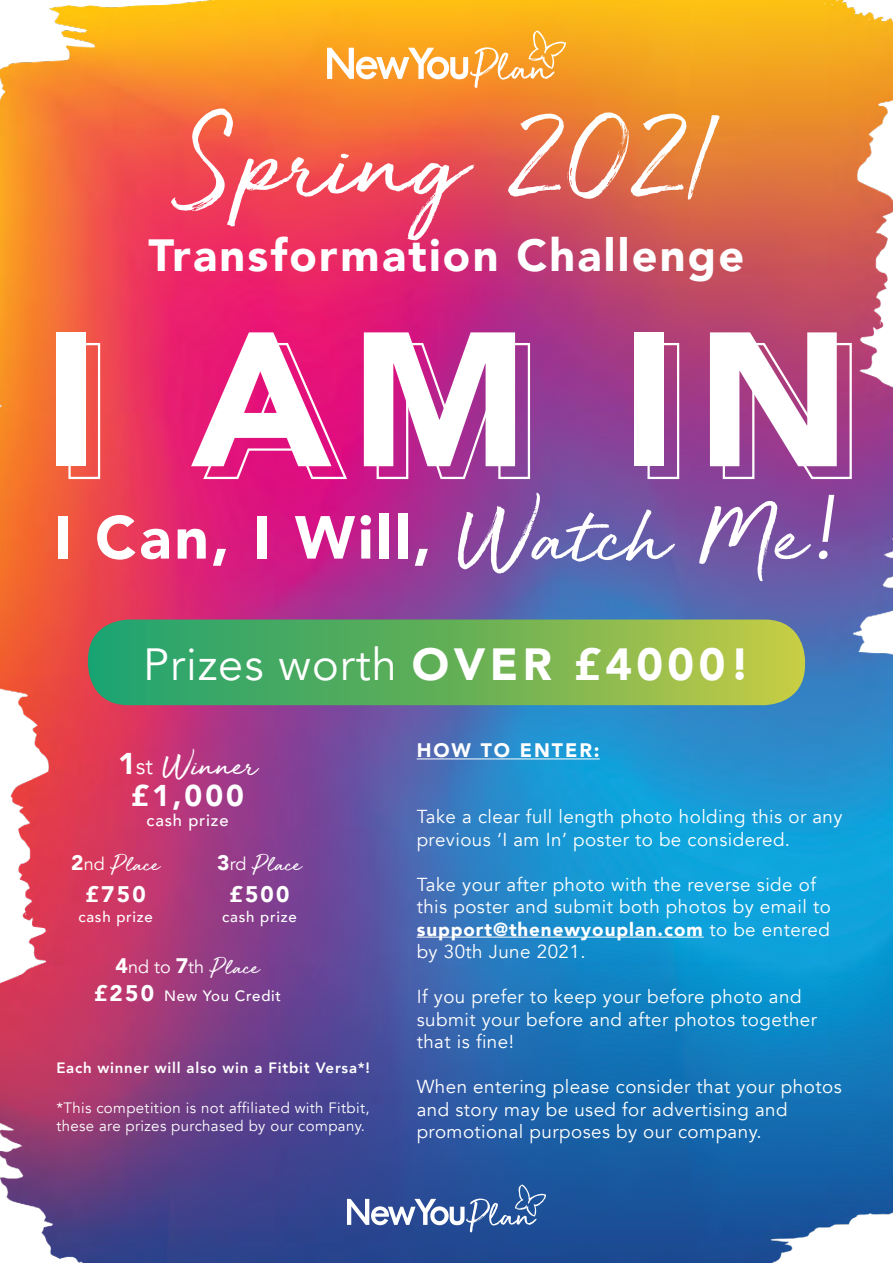
<style>
.page{position:relative;width:893px;height:1263px;background:#fff}
.page>*{position:absolute;margin:0;border:0;box-sizing:border-box;transform-origin:0 0}
.t1{font:900 189px "Avenir";color:#fff}
.t2{font:120px "Golden Plains";color:#fff}
.t3{font:900 60px "Avenir";letter-spacing:.05em;color:#fff}
.t4{font:900 45px "Avenir";letter-spacing:.05em;color:#fff}
.t5{font:45px "Avenir";letter-spacing:.025em;color:#fff}
.t6{font:34.5px "Golden Plains";color:#fff}
.t7{font:900 30px "Avenir";color:#fff}
.t8{font:24px "Golden Plains";color:#fff}
.t9{font:900 22.5px "Avenir";letter-spacing:.1em;color:#fff}
.t10{font:900 19.5px "Avenir";letter-spacing:.1em;color:#fff}
.t11{font:18.75px/22.5px "Avenir";letter-spacing:.025em;color:#fff}
.t12{font:18px "Avenir";color:#fff}
.t13{font:500 16.5px "Avenir";letter-spacing:.05em;color:#fff}
.t14{font:15px/18px "Avenir";letter-spacing:.025em;color:#fff}
.t15{font:800 15px "Avenir";letter-spacing:.05em;color:#fff}
.t16{font:500 15px "Avenir";letter-spacing:.05em;color:#fff}
.s1{font-family:"Golden Plains";font-weight:400;font-size:90px}
.s2{font-weight:300;font-style:italic;font-size:90px}
.s3{font-weight:900}
.s4{font-family:"Avenir";font-weight:900;font-size:30px}
.s5{font-family:"Avenir";font-size:22.5px}
.s6{font-family:"Avenir";font-weight:900;font-size:21px}
.s7{font-family:"Avenir";font-size:18px}
.s8{font-weight:900;font-size:21px}
.s9{font-family:"Golden Plains";font-size:24px}
.s10{font-weight:900;font-size:22.5px}
</style>
<div class="page">
<img style="left:0;top:0;width:893px;height:1263px">
<svg style="left:327px;top:31px;width:239px;height:57px;background:#f9b04c"></svg>
<div style="left:68px;top:343px;width:32px;height:136px;border:2px solid #fff"></div>
<svg style="left:202px;top:342px;width:147px;height:139px;background:#e52182"></svg>
<svg style="left:375px;top:342px;width:156px;height:138px;background:#b73e99"></svg>
<div style="left:647px;top:343px;width:32px;height:136px;border:2px solid #fff"></div>
<svg style="left:722px;top:342px;width:131px;height:138px;background:#ab4f91"></svg>
<svg style="left:88px;top:619px;width:717px;height:86px;background:#6bb059"></svg>
<hr style="left:417px;top:758px;width:183px;height:1px;background:#fff">
<hr style="left:417px;top:937px;width:287px;height:1px;background:#fff">
<svg style="left:347px;top:1184px;width:199px;height:48px;background:#4f6ea9"></svg>
<h2 class="t2" style="left:179px;top:103px;width:536px">Spring 2021</h2>
<h3 class="t4" style="left:149px;top:217px;width:597px">Transformation Challenge</h3>
<h1 class="t1" style="left:43px;top:238px;width:809px">I AM IN</h1>
<h3 class="t3" style="left:54px;top:486px;width:787px">I Can, I Will, <span class="s1">Watch Me</span><span class="s2">!</span></h3>
<h3 class="t5" style="left:143px;top:638px;width:608px">Prizes worth <span class="s3">OVER £4000!</span></h3>
<h3 class="t6" style="left:118px;top:748px;width:140px"><span class="s4">1</span><span class="s5">st</span> Winner</h3>
<h3 class="t7" style="left:131px;top:770px;width:114px">£1,000</h3>
<p class="t13" style="left:147px;top:806px;width:83px">cash prize</p>
<p class="t8" style="left:71px;top:852px;width:90px"><span class="s6">2</span><span class="s7">nd</span> Place</p>
<p class="t9" style="left:86px;top:874px;width:62px">£750</p>
<p class="t8" style="left:217px;top:852px;width:86px"><span class="s6">3</span><span class="s7">rd</span> Place</p>
<p class="t9" style="left:229px;top:874px;width:62px">£500</p>
<p class="t16" style="left:78px;top:904px;width:76px">cash prize</p>
<p class="t16" style="left:222px;top:904px;width:76px">cash prize</p>
<p class="t12" style="left:116px;top:956px;width:145px"><span class="s8">4</span>nd to <span class="s8">7</span>th <span class="s9">Place</span></p>
<p class="t16" style="left:94px;top:982px;width:189px"><span class="s10">£250</span> New You Credit</p>
<p class="t15" style="left:56px;top:1056px;width:315px">Each winner will also win a Fitbit Versa*!</p>
<p class="t14" style="left:56px;top:1099px;width:315px">*This competition is not affiliated with Fitbit, these are prizes purchased by our company.</p>
<p class="t10" style="left:417px;top:734px;width:184px">HOW TO ENTER:</p>
<p class="t11" style="left:417px;top:806px;width:427px">Take a clear full length photo holding this or any previous ‘I am In’ poster to be considered.</p>
<p class="t11" style="left:417px;top:873px;width:416px">Take your after photo with the reverse side of this poster and submit both photos by email to <span class="s3">support@thenewyouplan.com</span> to be entered by 30th June 2021.</p>
<p class="t11" style="left:417px;top:986px;width:402px">If you prefer to keep your before photo and submit your before and after photos together that is fine!</p>
<p class="t11" style="left:417px;top:1076px;width:426px">When entering please consider that your photos and story may be used for advertising and promotional purposes by our company.</p>
</div>
